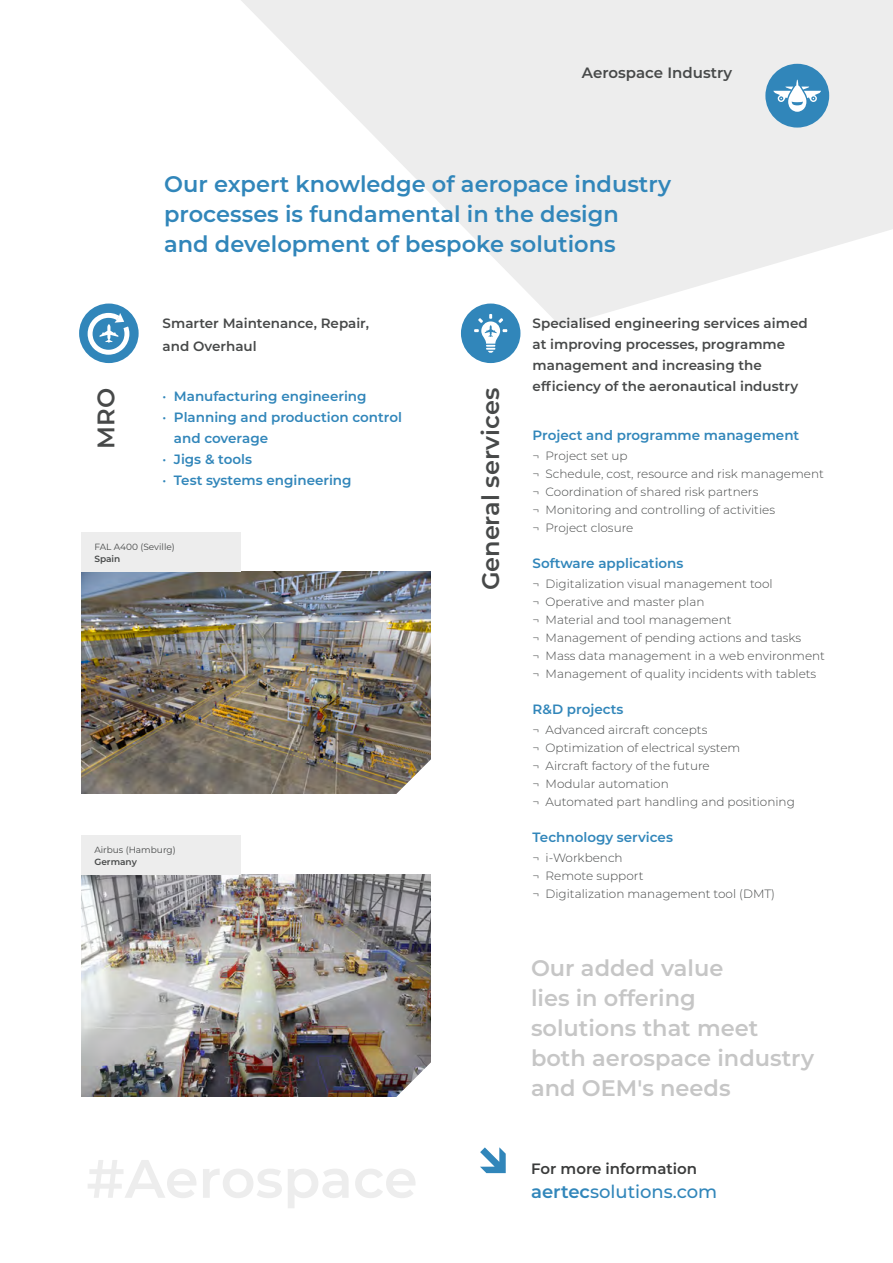
<style>
.page{position:relative;width:893px;height:1263px;background:#fff}
.page>*{position:absolute;margin:0;border:0;box-sizing:border-box;transform-origin:0 0}
.t1{font:600 24px "Montserrat";color:#474949}
.t2{font:600 22.5px/30px "Montserrat";color:#3186ba}
.t3{font:600 22.5px/30px "Montserrat";color:#c6c6c6}
.t4{font:500 18px "Montserrat";color:#3186ba}
.t5{font:600 15px "Montserrat";color:#3a3b3b}
.t6{font:600 15px "Montserrat";color:#474949}
.t7{font:600 13.5px "Montserrat";color:#3186ba}
.t8{font:600 13.5px/21px "Montserrat";color:#474949}
.t9{font:300 12px/18px "Montserrat";color:#474949}
.t10{font:9px "Montserrat";color:#474949}
.t11{font:600 9px "Montserrat";color:#474949}
.s1{font-weight:600}
</style>
<div class="page">
<svg style="left:241px;top:0;width:652px;height:326px;fill:#ededed"></svg>
<div style="left:79px;top:304px;width:60px;height:59px;background:#3186ba;border-radius:50%"></div>
<svg style="left:88px;top:313px;width:41px;height:42px"></svg>
<div style="left:461px;top:304px;width:59px;height:59px;background:#3186ba;border-radius:50%"></div>
<svg style="left:474px;top:314px;width:34px;height:39px"></svg>
<svg style="left:480px;top:1147px;width:26px;height:26px"></svg>
<img style="left:81px;top:875px;width:350px;height:221px">
<div style="left:81px;top:835px;width:160px;height:40px;background:#ededed"></div>
<svg style="left:394px;top:1060px;width:37px;height:37px"></svg>
<img style="left:81px;top:572px;width:350px;height:221px">
<div style="left:81px;top:532px;width:160px;height:40px;background:#ededed"></div>
<svg style="left:394px;top:757px;width:37px;height:37px"></svg>
<div style="left:765px;top:64px;width:64px;height:64px;background:#3186ba;border-radius:50%"></div>
<svg style="left:773px;top:80px;width:48px;height:32px"></svg>
<p class="t6" style="left:582px;top:62px;width:152px">Aerospace Industry</p>
<h2 class="t2" style="left:164px;top:168px;width:509px">Our expert knowledge of aeropace industry processes is fundamental in the design<br>and development of bespoke solutions</h2>
<p class="t8" style="left:163px;top:311px;width:208px;line-height:22.8px">Smarter Maintenance, Repair, and Overhaul</p>
<p class="t8" style="left:533px;top:312px;width:277px">Specialised engineering services aimed at improving processes, programme management and increasing the efficiency of the aeronautical industry</p>
<h1 class="t1" style="left:89px;top:449px;width:62px;rotate:-90deg">MRO</h1>
<h1 class="t1" style="left:474px;top:590px;width:204px;rotate:-90deg">General services</h1>
<p class="t7" style="left:163px;top:387px;width:205px">· Manufacturing engineering</p>
<p class="t7" style="left:163px;top:408px;width:241px">· Planning and production control</p>
<p class="t7" style="left:174px;top:429px;width:96px">and coverage</p>
<p class="t7" style="left:163px;top:450px;width:91px">· Jigs &amp; tools</p>
<p class="t7" style="left:163px;top:471px;width:190px">· Test systems engineering</p>
<p class="t7" style="left:533px;top:425px;width:268px">Project and programme management</p>
<p class="t9" style="left:533px;top:446px;width:293px">¬ Project set up<br>¬ Schedule, cost, resource and risk management ¬ Coordination of shared risk partners<br>¬ Monitoring and controlling of activities<br>¬ Project closure</p>
<p class="t7" style="left:533px;top:553px;width:152px">Software applications</p>
<p class="t9" style="left:533px;top:574px;width:294px">¬ Digitalization visual management tool<br>¬ Operative and master plan<br>¬ Material and tool management<br>¬ Management of pending actions and tasks<br>¬ Mass data management in a web environment ¬ Management of quality incidents with tablets</p>
<p class="t7" style="left:533px;top:699px;width:92px">R&amp;D projects</p>
<p class="t9" style="left:533px;top:720px;width:264px">¬ Advanced aircraft concepts<br>¬ Optimization of electrical system<br>¬ Aircraft factory of the future<br>¬ Modular automation<br>¬ Automated part handling and positioning</p>
<p class="t7" style="left:533px;top:828px;width:142px">Technology services</p>
<p class="t9" style="left:533px;top:848px;width:244px">¬ i-Workbench<br>¬ Remote support<br>¬ Digitalization management tool (DMT)</p>
<p class="t10" style="left:94px;top:540px;width:82px">FAL A400 (Seville)</p>
<p class="t11" style="left:94px;top:552px;width:28px">Spain</p>
<p class="t10" style="left:94px;top:843px;width:83px">Airbus (Hamburg)</p>
<p class="t11" style="left:94px;top:855px;width:44px">Germany</p>
<h2 class="t3" style="left:531px;top:952px;width:285px">Our added value<br>lies in offering<br>solutions that meet both aerospace industry and OEM's needs</h2>
<p class="t5" style="left:531px;top:1158px;width:168px">For more information</p>
<h3 class="t4" style="left:531px;top:1179px;width:188px"><span class="s1">aertec</span>solutions.com</h3>
</div>
